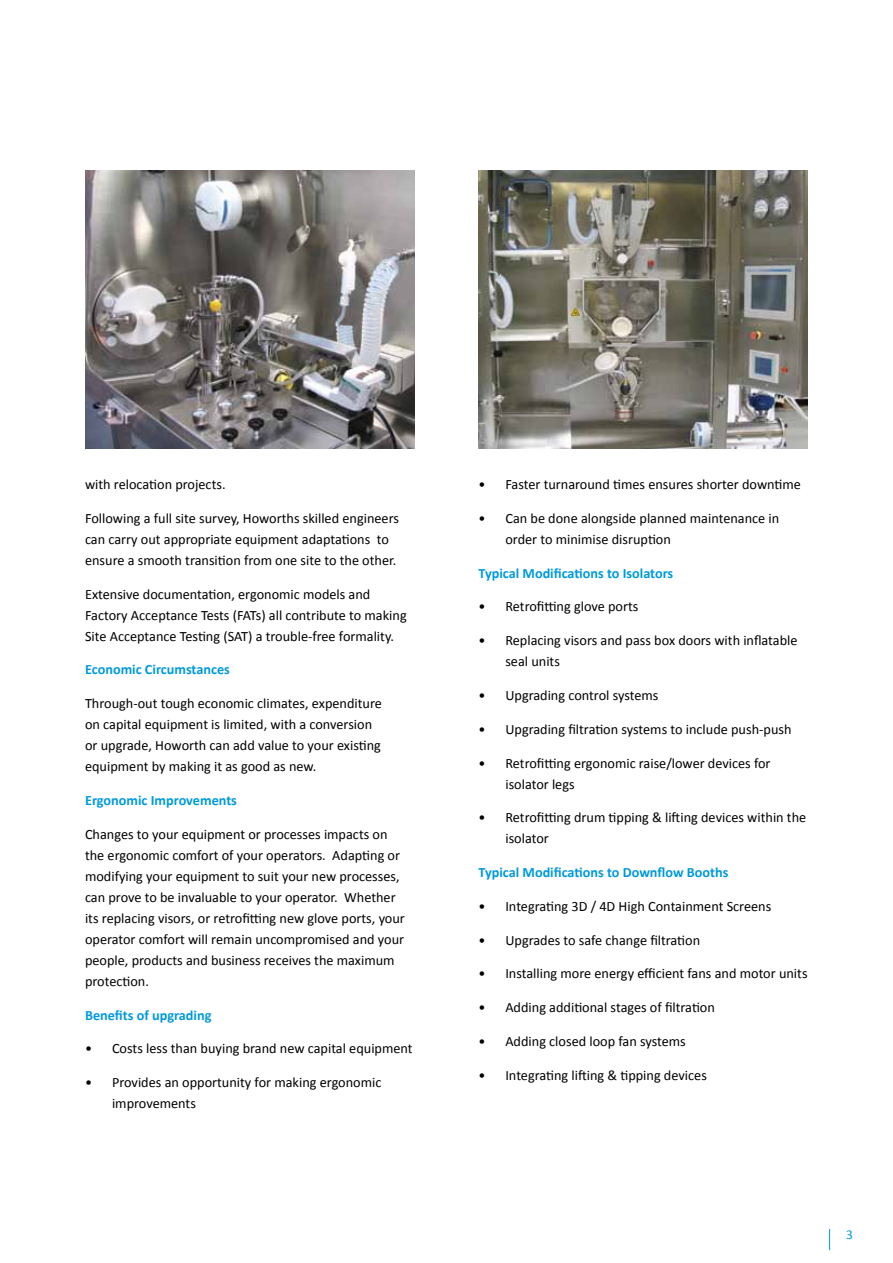
<style>
.page{position:relative;width:893px;height:1263px;background:#fff}
.page>*{position:absolute;margin:0;border:0;box-sizing:border-box;transform-origin:0 0}
.t1{font:14.25px/21px "Calibri";color:#000}
.t2{font:700 14.25px "Calibri";color:#009ada}
.t3{font:13.5px "Calibri";color:#009ada}
</style>
<div class="page">
<svg style="left:829px;top:1229px;width:1px;height:21px"></svg>
<img style="left:85px;top:170px;width:330px;height:278px">
<img style="left:478px;top:170px;width:330px;height:278px">
<p class="t1" style="left:85px;top:473px;width:142px">with relocation projects.</p>
<p class="t1" style="left:85px;top:507px;width:315px">Following a full site survey, Howorths skilled engineers can carry out appropriate equipment adaptations to ensure a smooth transition from one site to the other.</p>
<p class="t1" style="left:85px;top:583px;width:323px">Extensive documentation, ergonomic models and<br>Factory Acceptance Tests (FATs) all contribute to making<br>Site Acceptance Testing (SAT) a trouble-free formality.</p>
<p class="t2" style="left:85px;top:661px;width:146px">Economic Circumstances</p>
<p class="t1" style="left:85px;top:692px;width:298px">Through-out tough economic climates, expenditure on capital equipment is limited, with a conversion or upgrade, Howorth can add value to your existing equipment by making it as good as new.</p>
<p class="t2" style="left:85px;top:791px;width:153px">Ergonomic Improvements</p>
<p class="t1" style="left:85px;top:823px;width:321px">Changes to your equipment or processes impacts on the ergonomic comfort of your operators. Adapting or modifying your equipment to suit your new processes, can prove to be invaluable to your operator. Whether its replacing visors, or retrofitting new glove ports, your operator comfort will remain uncompromised and your people, products and business receives the maximum protection.</p>
<p class="t2" style="left:85px;top:1006px;width:128px">Benefits of upgrading</p>
<p class="t1" style="left:85px;top:1037px;width:329px">• Costs less than buying brand new capital equipment</p>
<p class="t1" style="left:112px;top:1071px;width:271px;text-indent:-27px">• Provides an opportunity for making ergonomic improvements</p>
<p class="t1" style="left:478px;top:473px;width:324px">• Faster turnaround times ensures shorter downtime</p>
<p class="t1" style="left:505px;top:507px;width:275px;text-indent:-27px">• Can be done alongside planned maintenance in order to minimise disruption</p>
<p class="t2" style="left:478px;top:564px;width:196px">Typical Modifications to Isolators</p>
<p class="t1" style="left:478px;top:595px;width:162px">• Retrofitting glove ports</p>
<p class="t1" style="left:505px;top:629px;width:294px;text-indent:-27px">• Replacing visors and pass box doors with inflatable seal units</p>
<p class="t1" style="left:478px;top:684px;width:182px">• Upgrading control systems</p>
<p class="t1" style="left:478px;top:718px;width:315px">• Upgrading filtration systems to include push-push</p>
<p class="t1" style="left:505px;top:752px;width:267px;text-indent:-27px">• Retrofitting ergonomic raise/lower devices for isolator legs</p>
<p class="t1" style="left:505px;top:806px;width:302px;text-indent:-27px">• Retrofitting drum tipping &amp; lifting devices within the isolator</p>
<p class="t2" style="left:478px;top:863px;width:252px">Typical Modifications to Downflow Booths</p>
<p class="t1" style="left:478px;top:895px;width:294px">• Integrating 3D / 4D High Containment Screens</p>
<p class="t1" style="left:478px;top:929px;width:223px">• Upgrades to safe change filtration</p>
<p class="t1" style="left:478px;top:962px;width:331px">• Installing more energy efficient fans and motor units</p>
<p class="t1" style="left:478px;top:996px;width:238px">• Adding additional stages of filtration</p>
<p class="t1" style="left:478px;top:1030px;width:209px">• Adding closed loop fan systems</p>
<p class="t1" style="left:478px;top:1064px;width:230px">• Integrating lifting &amp; tipping devices</p>
<p class="t3" style="left:846px;top:1226px;width:8px">3</p>
</div>
